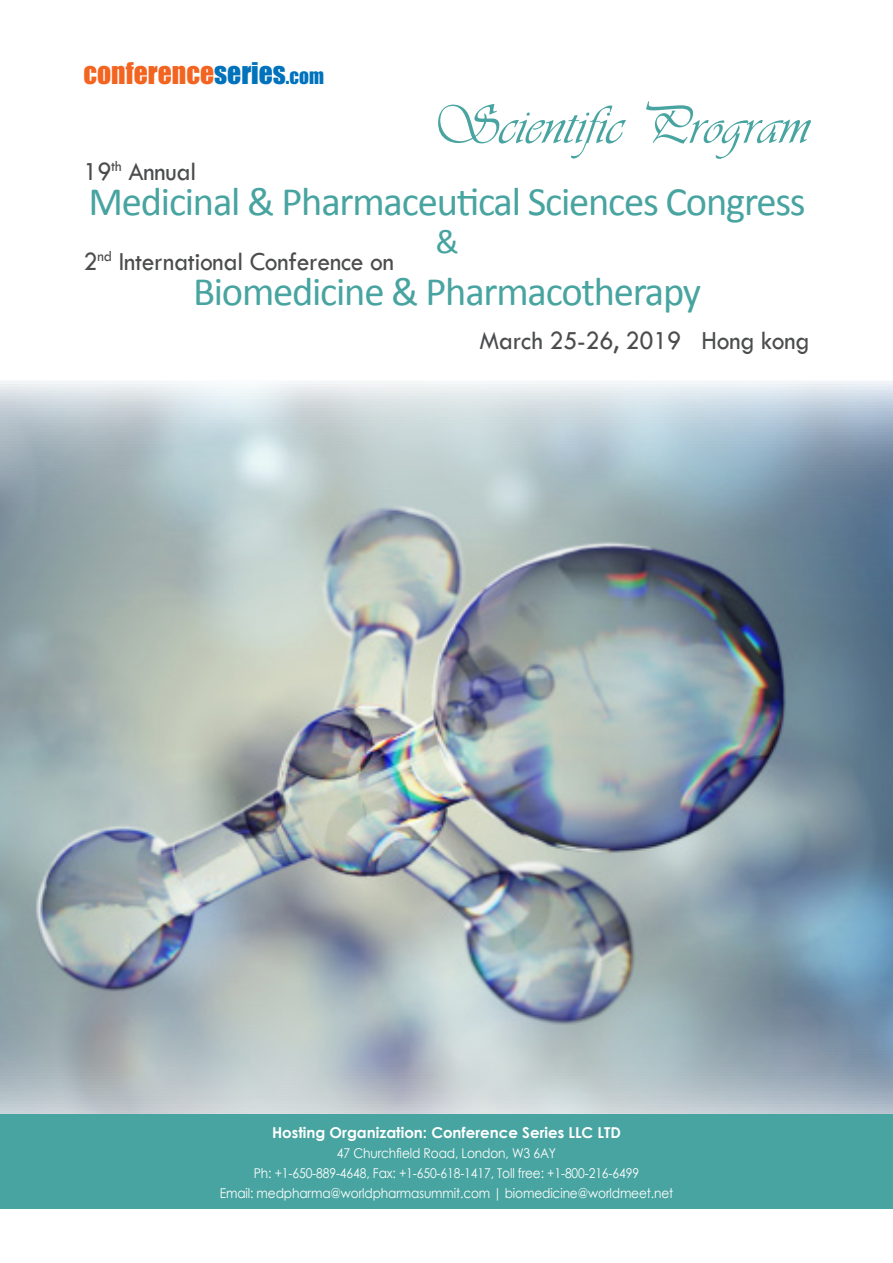
<style>
.page{position:relative;width:893px;height:1263px;background:#fff}
.page>*{position:absolute;margin:0;border:0;box-sizing:border-box;transform-origin:0 0}
.t1{font:56.4px "Vivaldii";color:#48a4a0}
.t2{font:40.5px "Calibri";letter-spacing:-.03em;color:#48a4a0}
.t3{font:34.5px "Calibri";color:#48a4a0}
.t4{font:27.6px "Impact";color:#f36421}
.t5{font:27px "Tw Cen";letter-spacing:-.01em;color:#4b4c4d;scale:.95 1}
.t6{font:700 15px "Century Gothic";color:#fff}
.t7{font:13.5px "Century Gothic";letter-spacing:-.01em;color:#fff;scale:.9 1}
.s1{color:#0072bc}
.s2{font-size:19.35px;color:#0072bc}
</style>
<div class="page">
<img style="left:0;top:381px;width:893px;height:733px">
<div style="left:0;top:1114px;width:893px;height:95px;background:#48a4a0"></div>
<p class="t4" style="left:83px;top:51px;width:242px">CONFERENCE<span class="s1">SERIES</span><span class="s2">.COM</span></p>
<p class="t5" style="left:83px;top:155px;width:120px">19<sup>th</sup> Annual</p>
<p class="t1" style="left:431px;top:92px;width:380px">Scientific Program</p>
<p class="t2" style="left:89px;top:176px;width:719px">Medicinal &amp; Pharmaceutical Sciences Congress</p>
<p class="t5" style="left:83px;top:245px;width:328px">2<sup>nd</sup> International Conference on</p>
<p class="t3" style="left:435px;top:219px;width:25px">&amp;</p>
<p class="t2" style="left:193px;top:266px;width:510px">Biomedicine &amp; Pharmacotherapy</p>
<p class="t5" style="left:479px;top:324px;width:349px">March 25-26, 2019 Hong kong</p>
<p class="t6" style="left:272px;top:1121px;width:350px">Hosting Organization: Conference Series LLC LTD</p>
<p class="t7" style="left:337px;top:1143px;width:245px">47 Churchfield Road, London, W3 6AY</p>
<p class="t7" style="left:254px;top:1163px;width:429px">Ph: +1-650-889-4648, Fax: +1-650-618-1417, Toll free: +1-800-216-6499</p>
<p class="t7" style="left:220px;top:1183px;width:505px">Email: medpharma@worldpharmasummit.com | biomedicine@worldmeet.net</p>
</div>
